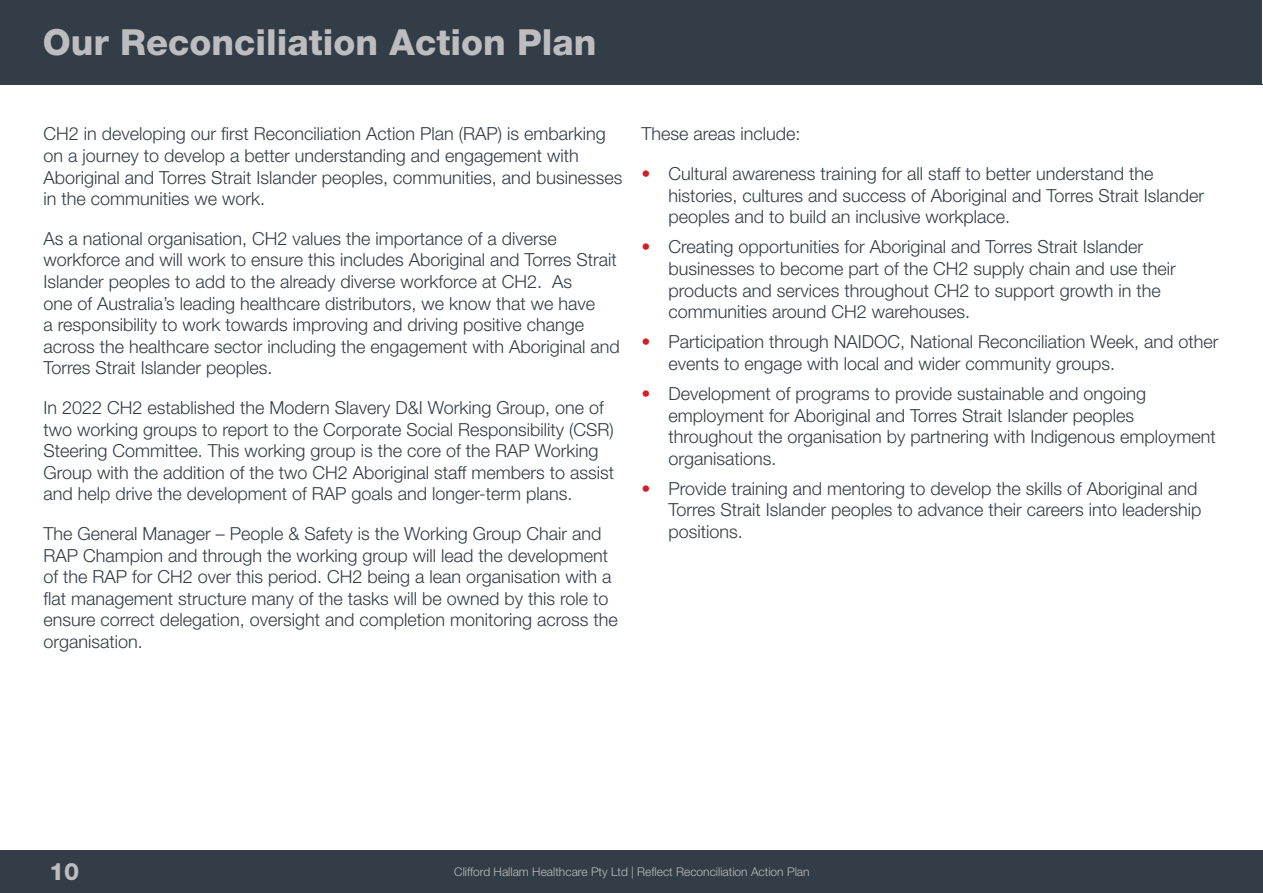
<style>
.page{position:relative;width:1263px;height:893px;background:#fff}
.page>*{position:absolute;margin:0;border:0;box-sizing:border-box;transform-origin:0 0}
.Page_Headers{font:800 36px "Helvetica Neue LT Pro";color:#bdbcbf}
.t1{font:800 24px "Helvetica Neue LT Pro";color:#bdbcbf}
.Paragraph_Style_1{font:300 18px/21.6px "Helvetica Neue LT Pro";color:#323d47}
.t2{font:300 12px "Helvetica Neue LT Pro";color:#bdbcbf}
.s1{color:#cf2029}
</style>
<div class="page">
<div style="left:0;top:0;width:1262px;height:84px;background:#323d47"></div>
<div style="left:0;top:850px;width:1263px;height:43px;background:#323d47"></div>
<p class="Page_Headers" style="left:43px;top:21px;width:555px">Our Reconciliation Action Plan</p>
<p class="Paragraph_Style_1" style="left:43px;top:123px;width:581px">CH2 in developing our first Reconciliation Action Plan (RAP) is embarking on a journey to develop a better understanding and engagement with Aboriginal and Torres Strait Islander peoples, communities, and businesses in the communities we work.</p>
<p class="Paragraph_Style_1" style="left:43px;top:227px;width:578px">As a national organisation, CH2 values the importance of a diverse workforce and will work to ensure this includes Aboriginal and Torres Strait Islander peoples to add to the already diverse workforce at CH2. As<br>one of Australia’s leading healthcare distributors, we know that we have<br>a responsibility to work towards improving and driving positive change across the healthcare sector including the engagement with Aboriginal and Torres Strait Islander peoples.</p>
<p class="Paragraph_Style_1" style="left:43px;top:396px;width:572px">In 2022 CH2 established the Modern Slavery D&amp;I Working Group, one of two working groups to report to the Corporate Social Responsibility (CSR)<br>Steering Committee. This working group is the core of the RAP Working Group with the addition of the two CH2 Aboriginal staff members to assist and help drive the development of RAP goals and longer-term plans.</p>
<p class="Paragraph_Style_1" style="left:43px;top:522px;width:576px">The General Manager – People &amp; Safety is the Working Group Chair and RAP Champion and through the working group will lead the development of the RAP for CH2 over this period. CH2 being a lean organisation with a flat management structure many of the tasks will be owned by this role to ensure correct delegation, oversight and completion monitoring across the organisation.</p>
<p class="Paragraph_Style_1" style="left:641px;top:123px;width:161px">These areas include:</p>
<p class="Paragraph_Style_1" style="left:668px;top:162px;width:537px;text-indent:-27px"><span class="s1">•</span> Cultural awareness training for all staff to better understand the histories, cultures and success of Aboriginal and Torres Strait Islander peoples and to build an inclusive workplace.</p>
<p class="Paragraph_Style_1" style="left:668px;top:236px;width:509px;text-indent:-27px"><span class="s1">•</span> Creating opportunities for Aboriginal and Torres Strait Islander businesses to become part of the CH2 supply chain and use their products and services throughout CH2 to support growth in the communities around CH2 warehouses.</p>
<p class="Paragraph_Style_1" style="left:668px;top:331px;width:552px;text-indent:-27px"><span class="s1">•</span> Participation through NAIDOC, National Reconciliation Week, and other events to engage with local and wider community groups.</p>
<p class="Paragraph_Style_1" style="left:668px;top:382px;width:549px;text-indent:-27px"><span class="s1">•</span> Development of programs to provide sustainable and ongoing employment for Aboriginal and Torres Strait Islander peoples throughout the organisation by partnering with Indigenous employment organisations.</p>
<p class="Paragraph_Style_1" style="left:668px;top:477px;width:535px;text-indent:-27px"><span class="s1">•</span> Provide training and mentoring to develop the skills of Aboriginal and<br>Torres Strait Islander peoples to advance their careers into leadership positions.</p>
<h2 class="t1" style="left:49px;top:857px;width:32px">10</h2>
<p class="t2" style="left:454px;top:864px;width:357px">Clifford Hallam Healthcare Pty Ltd | Reflect Reconciliation Action Plan</p>
</div>
